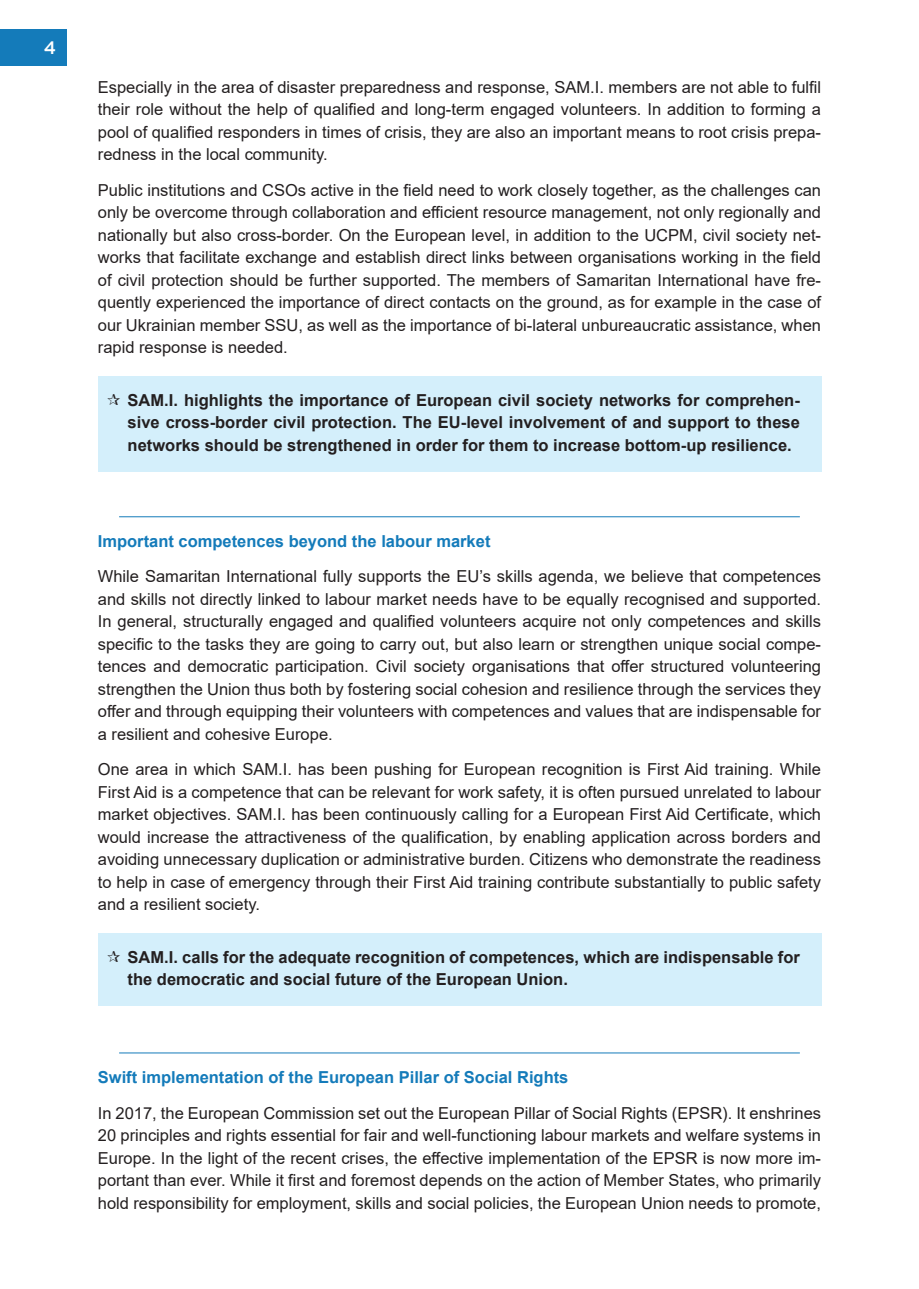
<style>
.page{position:relative;width:919px;height:1289px;background:#fff}
.page>*{position:absolute;margin:0;border:0;box-sizing:border-box;transform-origin:0 0}
.t1{font:500 18px "Gotham";color:#fff}
.t2{font:16.5px/22.5px "Arial";color:#231f20;text-align:justify}
.t3{font:700 16.5px/22.5px "Arial";color:#231f20;text-align:justify}
.t4{font:700 16.5px "Arial";color:#147bba}
</style>
<div class="page">
<div style="left:0;top:29px;width:67px;height:37px;background:#147bba"></div>
<div style="left:98px;top:376px;width:723px;height:96px;background:#d4effb"></div>
<hr style="left:119px;top:516px;width:680px;height:1px;background:#147bba">
<div style="left:98px;top:933px;width:723px;height:72px;background:#d4effb"></div>
<hr style="left:119px;top:1052px;width:680px;height:1px;background:#147bba">
<p class="t1" style="left:44px;top:38px;width:14px">4</p>
<p class="t2" style="left:98px;top:76px;width:724px">Especially in the area of disaster preparedness and response, SAM.I. members are not able to fulfil their role without the help of qualified and long-term engaged volunteers. In addition to forming a pool of qualified responders in times of crisis, they are also an important means to root crisis prepa&shy;redness in the local community.</p>
<p class="t2" style="left:98px;top:178px;width:724px">Public institutions and CSOs active in the field need to work closely together, as the challenges can only be overcome through collaboration and efficient resource management, not only regionally and nationally but also cross-border. On the European level, in addition to the UCPM, civil society net&shy;works that facilitate exchange and establish direct links between organisations working in the field of civil protection should be further supported. The members of Samaritan International have fre&shy;quently experienced the importance of direct contacts on the ground, as for example in the case of our Ukrainian member SSU, as well as the importance of bi-lateral unbureaucratic assistance, when rapid response is needed.</p>
<p class="t3" style="left:128px;top:389px;width:673px">SAM.I. highlights the importance of European civil society networks for comprehen&shy;sive cross-border civil protection. The EU-level involvement of and support to these networks should be strengthened in order for them to increase bottom-up resilience.</p>
<p class="t4" style="left:98px;top:529px;width:394px">Important competences beyond the labour market</p>
<p class="t2" style="left:98px;top:565px;width:724px">While Samaritan International fully supports the EU’s skills agenda, we believe that competences and skills not directly linked to labour market needs have to be equally recognised and supported.<br>In general, structurally engaged and qualified volunteers acquire not only competences and skills specific to the tasks they are going to carry out, but also learn or strengthen unique social compe&shy;tences and democratic participation. Civil society organisations that offer structured volunteering strengthen the Union thus both by fostering social cohesion and resilience through the services they offer and through equipping their volunteers with competences and values that are indispensable for a resilient and cohesive Europe.</p>
<p class="t2" style="left:98px;top:758px;width:724px">One area in which SAM.I. has been pushing for European recognition is First Aid training. While First Aid is a competence that can be relevant for work safety, it is often pursued unrelated to labour market objectives. SAM.I. has been continuously calling for a European First Aid Certificate, which would increase the attractiveness of the qualification, by enabling application across borders and avoiding unnecessary duplication or administrative burden. Citizens who demonstrate the readiness to help in case of emergency through their First Aid training contribute substantially to public safety and a resilient society.</p>
<p class="t3" style="left:128px;top:945px;width:673px">SAM.I. calls for the adequate recognition of competences, which are indispensable for the democratic and social future of the European Union.</p>
<p class="t4" style="left:98px;top:1065px;width:472px">Swift implementation of the European Pillar of Social Rights</p>
<p class="t2" style="left:98px;top:1101px;width:724px">In 2017, the European Commission set out the European Pillar of Social Rights (EPSR). It enshrines 20 principles and rights essential for fair and well-functioning labour markets and welfare systems in Europe. In the light of the recent crises, the effective implementation of the EPSR is now more im&shy;portant than ever. While it first and foremost depends on the action of Member States, who primarily hold responsibility for employment, skills and social policies, the European Union needs to promote,</p>
</div>
